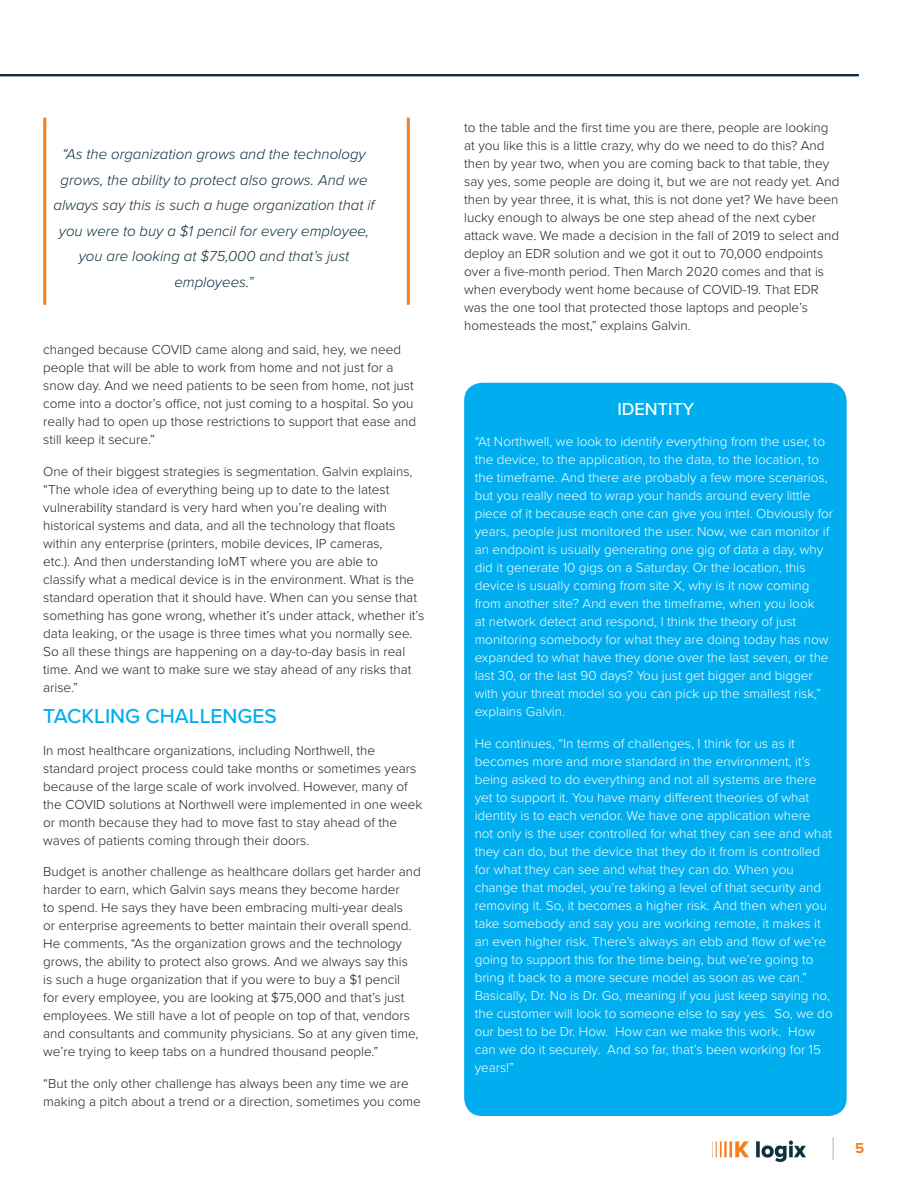
<style>
.page{position:relative;width:918px;height:1188px;background:#fff}
.page>*{position:absolute;margin:0;border:0;box-sizing:border-box;transform-origin:0 0}
.Body_Text{font:500 21px "Proxima Nova";color:#00aeef}
.Body_Text-2{font:500 18px "Proxima Nova";color:#fff}
.Body_Text-3{font:italic 300 15px/25.5px "Proxima Nova";color:#0f2d3c;text-align:center}
.t1{font:700 15px "Proxima Nova";color:#f58021}
.Body_Text-4{font:300 13.5px/18px "Proxima Nova";color:#231f20}
.Body_Text-5{font:300 13.5px/18px "Proxima Nova";color:#fff}
</style>
<div class="page">
<svg style="left:833px;top:1137px;width:1px;height:23px"></svg>
<img style="left:712px;top:1140px;width:94px;height:23px">
<hr style="left:0;top:74px;width:859px;height:2px;background:#0f2d3c">
<div style="left:464px;top:383px;width:383px;height:733px;background:#00aeef;border-radius:18px"></div>
<hr style="left:43px;top:118px;width:3px;height:187px;background:#f58021">
<hr style="left:407px;top:118px;width:3px;height:187px;background:#f58021">
<p class="Body_Text-3" style="left:54px;top:141px;width:323px">“As the organization grows and the technology grows, the ability to protect also grows. And we always say this is such a huge organization that if you were to buy a $1 pencil for every employee, you are looking at $75,000 and that’s just employees.”</p>
<p class="Body_Text-4" style="left:43px;top:340px;width:374px">changed because COVID came along and said, hey, we need people that will be able to work from home and not just for a snow day. And we need patients to be seen from home, not just come into a doctor’s office, not just coming to a hospital. So you really had to open up those restrictions to support that ease and still keep it secure.”</p>
<p class="Body_Text-4" style="left:43px;top:462px;width:383px">One of their biggest strategies is segmentation. Galvin explains, “The whole idea of everything being up to date to the latest vulnerability standard is very hard when you’re dealing with historical systems and data, and all the technology that floats within any enterprise (printers, mobile devices, IP cameras,<br>etc.). And then understanding IoMT where you are able to<br>classify what a medical device is in the environment. What is the standard operation that it should have. When can you sense that something has gone wrong, whether it’s under attack, whether it’s data leaking, or the usage is three times what you normally see.<br>So all these things are happening on a day-to-day basis in real time. And we want to make sure we stay ahead of any risks that arise.”</p>
<p class="Body_Text" style="left:43px;top:701px;width:235px">TACKLING CHALLENGES</p>
<p class="Body_Text-4" style="left:43px;top:741px;width:380px">In most healthcare organizations, including Northwell, the standard project process could take months or sometimes years because of the large scale of work involved. However, many of the COVID solutions at Northwell were implemented in one week or month because they had to move fast to stay ahead of the waves of patients coming through their doors.</p>
<p class="Body_Text-4" style="left:43px;top:862px;width:379px">Budget is another challenge as healthcare dollars get harder and harder to earn, which Galvin says means they become harder<br>to spend. He says they have been embracing multi-year deals<br>or enterprise agreements to better maintain their overall spend.<br>He comments, “As the organization grows and the technology grows, the ability to protect also grows. And we always say this<br>is such a huge organization that if you were to buy a $1 pencil<br>for every employee, you are looking at $75,000 and that’s just employees. We still have a lot of people on top of that, vendors and consultants and community physicians. So at any given time, we’re trying to keep tabs on a hundred thousand people.”</p>
<p class="Body_Text-4" style="left:43px;top:1074px;width:379px">“But the only other challenge has always been any time we are making a pitch about a trend or a direction, sometimes you come</p>
<p class="Body_Text-4" style="left:464px;top:117px;width:377px">to the table and the first time you are there, people are looking at you like this is a little crazy, why do we need to do this? And then by year two, when you are coming back to that table, they say yes, some people are doing it, but we are not ready yet. And then by year three, it is what, this is not done yet? We have been lucky enough to always be one step ahead of the next cyber attack wave. We made a decision in the fall of 2019 to select and deploy an EDR solution and we got it out to 70,000 endpoints over a five-month period. Then March 2020 comes and that is when everybody went home because of COVID-19. That EDR was the one tool that protected those laptops and people’s homesteads the most,” explains Galvin.</p>
<p class="Body_Text-2" style="left:617px;top:395px;width:78px">IDENTITY</p>
<p class="Body_Text-5" style="left:475px;top:432px;width:360px">“At Northwell, we look to identify everything from the user, to the device, to the application, to the data, to the location, to the timeframe. And there are probably a few more scenarios, but you really need to wrap your hands around every little piece of it because each one can give you intel. Obviously for years, people just monitored the user. Now, we can monitor if an endpoint is usually generating one gig of data a day, why did it generate 10 gigs on a Saturday. Or the location, this device is usually coming from site X, why is it now coming from another site? And even the timeframe, when you look<br>at network detect and respond, I think the theory of just monitoring somebody for what they are doing today has now expanded to what have they done over the last seven, or the last 30, or the last 90 days? You just get bigger and bigger with your threat model so you can pick up the smallest risk,” explains Galvin.</p>
<p class="Body_Text-5" style="left:475px;top:733px;width:360px">He continues, “In terms of challenges, I think for us as it becomes more and more standard in the environment, it’s being asked to do everything and not all systems are there yet to support it. You have many different theories of what identity is to each vendor. We have one application where not only is the user controlled for what they can see and what they can do, but the device that they do it from is controlled for what they can see and what they can do. When you change that model, you’re taking a level of that security and removing it. So, it becomes a higher risk. And then when you take somebody and say you are working remote, it makes it an even higher risk. There’s always an ebb and flow of we’re going to support this for the time being, but we’re going to bring it back to a more secure model as soon as we can.” Basically, Dr. No is Dr. Go, meaning if you just keep saying no, the customer will look to someone else to say yes. So, we do our best to be Dr. How. How can we make this work. How can we do it securely. And so far, that’s been working for 15 years!”</p>
<p class="t1" style="left:855px;top:1137px;width:11px">5</p>
</div>
